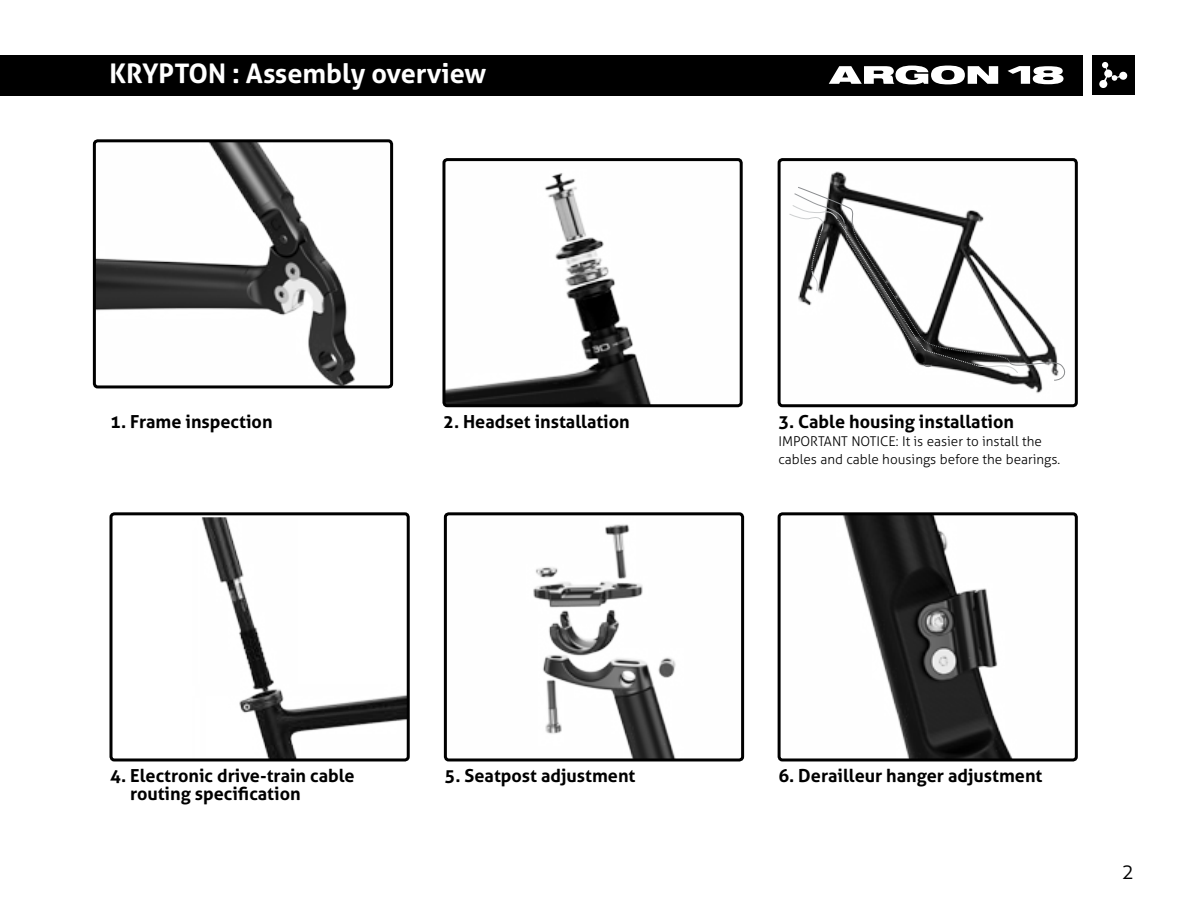
<style>
.page{position:relative;width:1188px;height:918px;background:#fff}
.page>*{position:absolute;margin:0;border:0;box-sizing:border-box;transform-origin:0 0}
.t1{font:700 27px "Aller";color:#fff}
.t2{font:300 21px "Aller";color:#000}
.t3{font:700 18px/18px "Aller";color:#000}
.t4{font:300 13.5px/18px "Aller";color:#000}
</style>
<div class="page">
<img style="left:446px;top:173px;width:205px;height:230px">
<div style="left:442px;top:158px;width:301px;height:249px;border:3px solid #000;border-radius:3px"></div>
<img style="left:829px;top:171px;width:214px;height:223px">
<svg style="left:789px;top:186px;width:277px;height:195px"></svg>
<div style="left:778px;top:158px;width:300px;height:249px;border:3px solid #000;border-radius:3px"></div>
<img style="left:533px;top:524px;width:143px;height:233px">
<div style="left:444px;top:512px;width:300px;height:249px;border:3px solid #000;border-radius:3px"></div>
<img style="left:843px;top:516px;width:169px;height:241px">
<div style="left:778px;top:512px;width:300px;height:249px;border:3px solid #000;border-radius:3px"></div>
<div style="left:0;top:55px;width:1082px;height:40px;background:#000"></div>
<svg style="left:829px;top:66px;width:169px;height:18px"></svg>
<svg style="left:1008px;top:66px;width:56px;height:18px"></svg>
<div style="left:1092px;top:55px;width:42px;height:40px;background:#000"></div>
<svg style="left:1099px;top:62px;width:29px;height:26px"></svg>
<img style="left:201px;top:517px;width:205px;height:240px">
<div style="left:109px;top:512px;width:301px;height:249px;border:3px solid #000;border-radius:3px"></div>
<img style="left:97px;top:143px;width:259px;height:241px">
<div style="left:93px;top:139px;width:300px;height:249px;border:3px solid #000;border-radius:3px"></div>
<h1 class="t1" style="left:109px;top:57px;width:378px">KRYPTON : Assembly overview</h1>
<p class="t3" style="left:110px;top:413px;width:164px">1. Frame inspection</p>
<p class="t3" style="left:443px;top:413px;width:188px">2. Headset installation</p>
<p class="t3" style="left:778px;top:413px;width:237px">3. Cable housing installation</p>
<p class="t4" style="left:778px;top:432px;width:284px">IMPORTANT NOTICE: It is easier to install the cables and cable housings before the bearings.</p>
<p class="t3" style="left:130px;top:767px;width:226px;text-indent:-20px">4. Electronic drive-train cable routing specification</p>
<p class="t3" style="left:445px;top:767px;width:192px">5. Seatpost adjustment</p>
<p class="t3" style="left:778px;top:767px;width:266px">6. Derailleur hanger adjustment</p>
<p class="t2" style="left:1122px;top:859px;width:14px">2</p>
</div>
